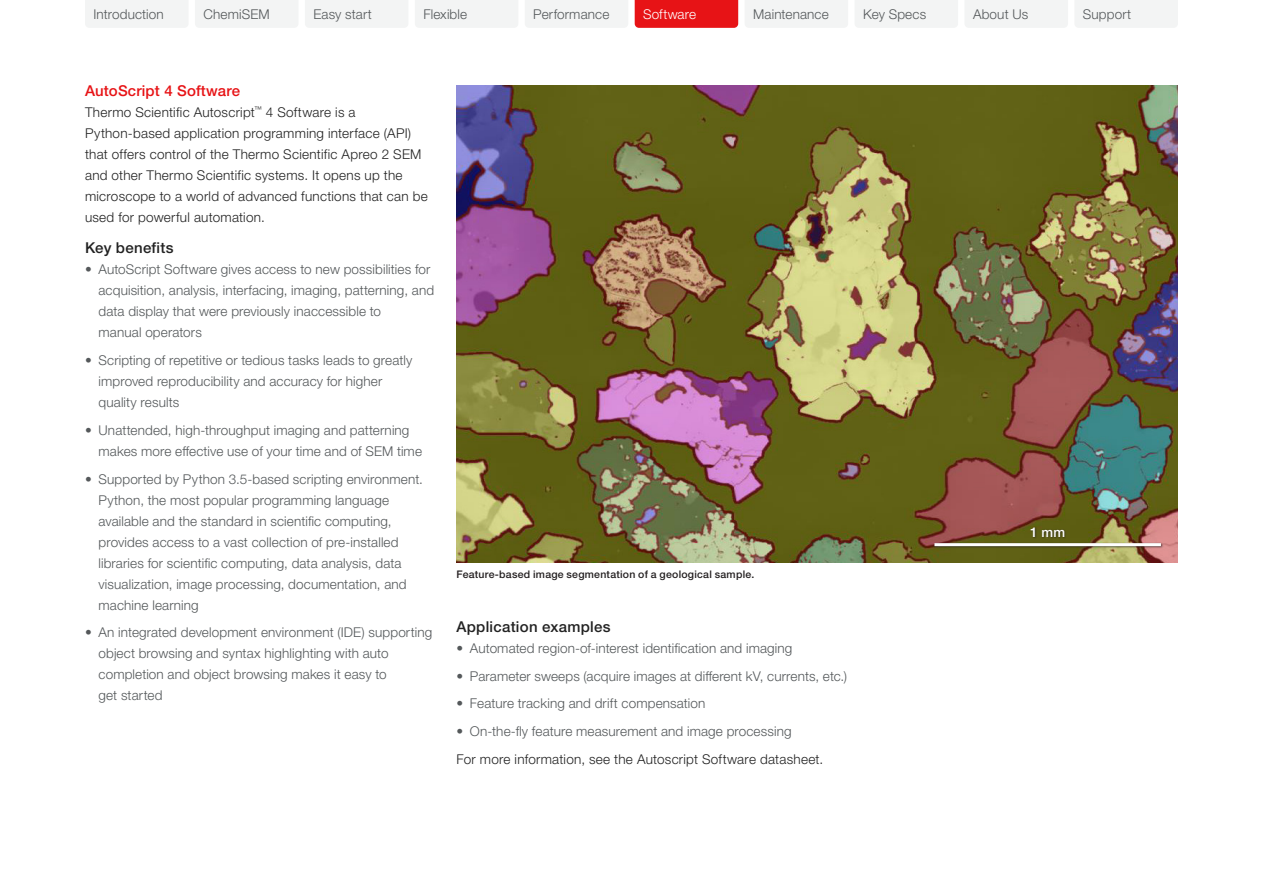
<style>
.page{position:relative;width:1263px;height:893px;background:#fff}
.page>*{position:absolute;margin:0;border:0;box-sizing:border-box;transform-origin:0 0}
.t1{font:500 15px "Helvetica Neue LTW1 G";letter-spacing:.02em;color:#222}
.t2{font:500 15px "Helvetica Neue LTW1 G";letter-spacing:.01em;color:#e71316}
.t3{font:300 13.5px/21px "Helvetica Neue LTW1 G";letter-spacing:.01em;color:#54585a}
.t4{font:300 13.5px/21px "Helvetica Neue LTW1 G";letter-spacing:.02em;color:#222}
.t5{font:300 13.5px "Helvetica Neue LTW1 G";letter-spacing:.01em;color:#fff}
.t6{font:500 13.5px "Helvetica Neue LTW1 G";color:#fff}
.t7{font:500 10.5px "Helvetica Neue LT Pro";letter-spacing:.02em;color:#231f20}
</style>
<div class="page">
<img style="left:456px;top:85px;width:722px;height:477px">
<div style="left:933px;top:526px;width:231px;height:23px;background:#231f20;opacity:.75"></div>
<hr style="left:934px;top:543px;width:227px;height:3px;background:#fff">
<div style="left:85px;top:0;width:103px;height:28px;background:#f3f4f4"></div>
<div style="left:195px;top:0;width:103px;height:28px;background:#f3f4f4"></div>
<div style="left:305px;top:0;width:103px;height:28px;background:#f3f4f4"></div>
<div style="left:415px;top:0;width:103px;height:28px;background:#f3f4f4"></div>
<div style="left:525px;top:0;width:103px;height:28px;background:#f3f4f4"></div>
<div style="left:635px;top:0;width:103px;height:28px;background:#e71316"></div>
<div style="left:745px;top:0;width:103px;height:28px;background:#f3f4f4"></div>
<div style="left:855px;top:0;width:103px;height:28px;background:#f3f4f4"></div>
<div style="left:965px;top:0;width:103px;height:28px;background:#f3f4f4"></div>
<div style="left:1075px;top:0;width:103px;height:28px;background:#f3f4f4"></div>
<p class="t3" style="left:94px;top:4px;width:72px">Introduction</p>
<p class="t3" style="left:203px;top:4px;width:68px">ChemiSEM</p>
<p class="t3" style="left:313px;top:4px;width:60px">Easy start</p>
<p class="t3" style="left:423px;top:4px;width:45px">Flexible</p>
<p class="t3" style="left:533px;top:4px;width:78px">Performance</p>
<p class="t5" style="left:643px;top:6px;width:54px">Software</p>
<p class="t3" style="left:753px;top:4px;width:77px">Maintenance</p>
<p class="t3" style="left:863px;top:4px;width:65px">Key Specs</p>
<p class="t3" style="left:973px;top:4px;width:57px">About Us</p>
<p class="t3" style="left:1083px;top:4px;width:50px">Support</p>
<p class="t2" style="left:85px;top:81px;width:156px">AutoScript 4 Software</p>
<p class="t4" style="left:85px;top:101px;width:344px">Thermo Scientific Autoscript<sup>™</sup> 4 Software is a Python-based application programming interface (API) that offers control of the Thermo Scientific Apreo 2 SEM and other Thermo Scientific systems. It opens up the microscope to a world of advanced functions that can be used for powerful automation.</p>
<p class="t1" style="left:85px;top:239px;width:90px">Key benefits</p>
<p class="t3" style="left:99px;top:259px;width:337px;text-indent:-14px">• AutoScript Software gives access to new possibilities for acquisition, analysis, interfacing, imaging, patterning, and data display that were previously inaccessible to<br>manual operators</p>
<p class="t3" style="left:99px;top:350px;width:315px;text-indent:-14px">• Scripting of repetitive or tedious tasks leads to greatly improved reproducibility and accuracy for higher quality results</p>
<p class="t3" style="left:99px;top:419px;width:325px;text-indent:-14px">• Unattended, high-throughput imaging and patterning makes more effective use of your time and of SEM time</p>
<p class="t3" style="left:99px;top:468px;width:326px;text-indent:-14px">• Supported by Python 3.5-based scripting environment.<br>Python, the most popular programming language available and the standard in scientific computing, provides access to a vast collection of pre-installed libraries for scientific computing, data analysis, data visualization, image processing, documentation, and machine learning</p>
<p class="t3" style="left:99px;top:622px;width:335px;text-indent:-14px">• An integrated development environment (IDE) supporting object browsing and syntax highlighting with auto completion and object browsing makes it easy to<br>get started</p>
<p class="t1" style="left:456px;top:617px;width:156px">Application examples</p>
<p class="t7" style="left:456px;top:568px;width:299px">Feature-based image segmentation of a geological sample.</p>
<p class="t3" style="left:456px;top:637px;width:337px">• Automated region-of-interest identification and imaging</p>
<p class="t3" style="left:456px;top:665px;width:392px">• Parameter sweeps (acquire images at different kV, currents, etc.)</p>
<p class="t3" style="left:456px;top:693px;width:251px">• Feature tracking and drift compensation</p>
<p class="t3" style="left:456px;top:721px;width:337px">• On-the-fly feature measurement and image processing</p>
<p class="t4" style="left:456px;top:748px;width:368px">For more information, see the Autoscript Software datasheet.</p>
<p class="t6" style="left:1030px;top:524px;width:36px">1 mm</p>
</div>
